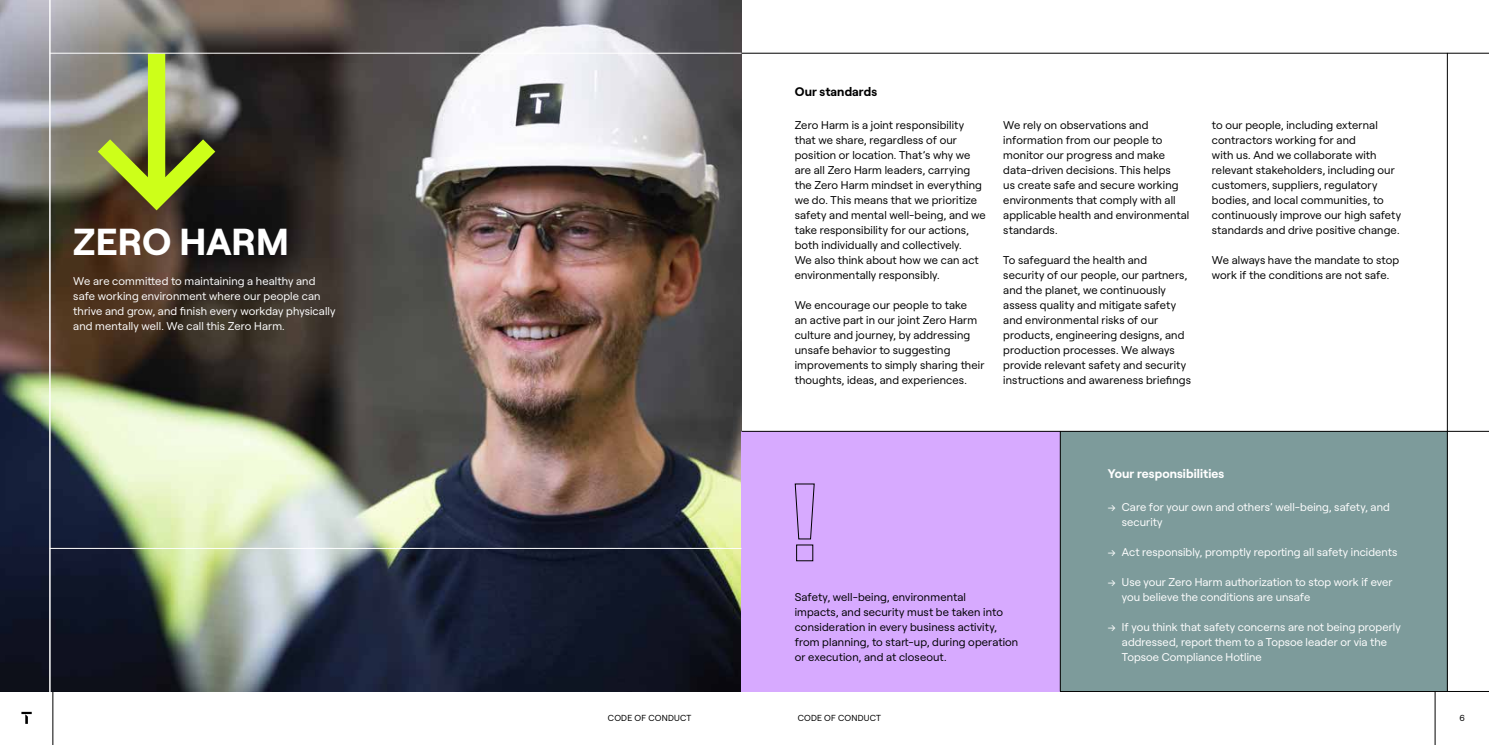
<style>
.page{position:relative;width:1489px;height:745px;background:#fff}
.page>*{position:absolute;margin:0;border:0;box-sizing:border-box;transform-origin:0 0}
.t1{font:700 37.5px "Roobert PRO";letter-spacing:-.005em;color:#fff}
.t2{font:700 12.5px "Roobert PRO";letter-spacing:.005em;color:#fff}
.t3{font:700 12.5px "Roobert PRO";letter-spacing:.01em;color:#000}
.t4{font:11.25px/15px "Roobert PRO";letter-spacing:.01em;color:#000}
.t5{font:11.25px/15px "Roobert PRO";letter-spacing:.005em;color:#fff}
.t6{font:8.75px "Roobert PRO";letter-spacing:.03em;color:#000}
</style>
<div class="page">
<hr style="left:53px;top:691px;width:1px;height:53px;background:#000">
<hr style="left:744px;top:690px;width:744px;height:1px;background:#000">
<hr style="left:1434px;top:691px;width:1px;height:53px;background:#000">
<svg style="left:21px;top:711px;width:11px;height:12px"></svg>
<img style="left:0;top:0;width:741px;height:691px">
<hr style="left:741px;top:53px;width:747px;height:1px;background:#000">
<div style="left:741px;top:431px;width:318px;height:260px;background:#d7aaff"></div>
<div style="left:1059px;top:431px;width:388px;height:259px;background:#7d9b9b"></div>
<svg style="left:98px;top:54px;width:117px;height:156px"></svg>
<svg style="left:794px;top:483px;width:21px;height:78px"></svg>
<hr style="left:50px;top:53px;width:691px;height:1px;background:#fff">
<hr style="left:50px;top:0;width:1px;height:691px;background:#fff">
<hr style="left:50px;top:547px;width:691px;height:1px;background:#fff">
<hr style="left:741px;top:431px;width:747px;height:1px;background:#000">
<hr style="left:1446px;top:53px;width:1px;height:638px;background:#000">
<hr style="left:1059px;top:431px;width:1px;height:260px;background:#000">
<h1 class="t1" style="left:73px;top:213px;width:217px">ZERO HARM</h1>
<p class="t5" style="left:73px;top:273px;width:264px">We are committed to maintaining a healthy and safe working environment where our people can thrive and grow, and finish every workday physically and mentally well. We call this Zero Harm.</p>
<p class="t3" style="left:794px;top:82px;width:84px">Our standards</p>
<p class="t4" style="left:794px;top:117px;width:192px">Zero Harm is a joint responsibility that we share, regardless of our position or location. That’s why we are all Zero Harm leaders, carrying the Zero Harm mindset in everything we do. This means that we prioritize safety and mental well-being, and we take responsibility for our actions, both individually and collectively.<br>We also think about how we can act environmentally responsibly.</p>
<p class="t4" style="left:794px;top:296px;width:191px">We encourage our people to take<br>an active part in our joint Zero Harm culture and journey, by addressing unsafe behavior to suggesting improvements to simply sharing their thoughts, ideas, and experiences.</p>
<p class="t4" style="left:1003px;top:116px;width:188px">We rely on observations and information from our people to monitor our progress and make data-driven decisions. This helps<br>us create safe and secure working environments that comply with all applicable health and environmental standards.</p>
<p class="t4" style="left:1003px;top:251px;width:189px">To safeguard the health and security of our people, our partners, and the planet, we continuously assess quality and mitigate safety and environmental risks of our products, engineering designs, and production processes. We always provide relevant safety and security instructions and awareness briefings</p>
<p class="t4" style="left:1211px;top:116px;width:191px">to our people, including external contractors working for and<br>with us. And we collaborate with relevant stakeholders, including our customers, suppliers, regulatory bodies, and local communities, to continuously improve our high safety standards and drive positive change.</p>
<p class="t4" style="left:1211px;top:251px;width:189px">We always have the mandate to stop work if the conditions are not safe.</p>
<p class="t4" style="left:794px;top:588px;width:225px">Safety, well-being, environmental<br>impacts, and security must be taken into consideration in every business activity, from planning, to start-up, during operation or execution, and at closeout.</p>
<p class="t2" style="left:1107px;top:463px;width:118px">Your responsibilities</p>
<p class="t5" style="left:1121px;top:498px;width:269px;text-indent:-14px">→ Care for your own and others’ well-being, safety, and security</p>
<p class="t5" style="left:1107px;top:543px;width:291px">→ Act responsibly, promptly reporting all safety incidents</p>
<p class="t5" style="left:1121px;top:573px;width:272px;text-indent:-14px">→ Use your Zero Harm authorization to stop work if ever you believe the conditions are unsafe</p>
<p class="t5" style="left:1121px;top:618px;width:280px;text-indent:-14px">→ If you think that safety concerns are not being properly addressed, report them to a Topsoe leader or via the<br>Topsoe Compliance Hotline</p>
<p class="t6" style="left:608px;top:710px;width:85px">CODE OF CONDUCT</p>
<p class="t6" style="left:797px;top:710px;width:85px">CODE OF CONDUCT</p>
<p class="t6" style="left:1459px;top:710px;width:7px">6</p>
</div>
